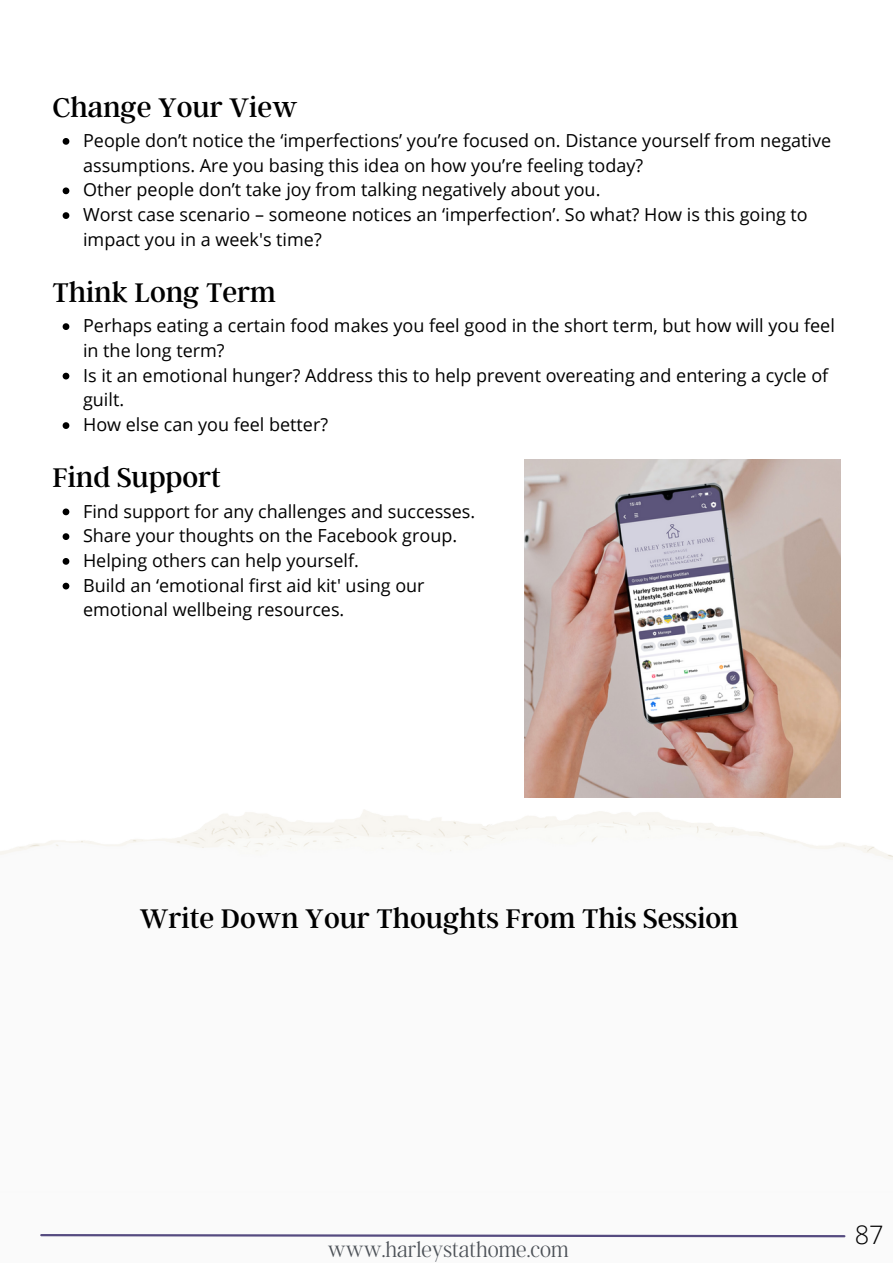
<style>
.page{position:relative;width:893px;height:1264px;background:#fff}
.page>*{position:absolute;margin:0;border:0;box-sizing:border-box;transform-origin:0 0}
.t1{font:30px "Argent CF";color:#000}
.t2{font:300 25.5px "Open Sans";color:#000}
.t3{font:100 22.5px "Argent CF";color:#4c5157}
.t4{font:18px/24.8px "Open Sans";color:#000}
</style>
<div class="page">
<img style="left:0;top:809px;width:892px;height:51px">
<svg style="left:40px;top:1234px;width:806px;height:4px"></svg>
<svg style="left:63px;top:508px;width:6px;height:7px"></svg>
<svg style="left:63px;top:533px;width:6px;height:7px"></svg>
<svg style="left:63px;top:558px;width:6px;height:6px"></svg>
<svg style="left:63px;top:582px;width:6px;height:7px"></svg>
<img style="left:524px;top:460px;width:316px;height:337px">
<svg style="left:63px;top:138px;width:6px;height:7px"></svg>
<svg style="left:63px;top:187px;width:6px;height:7px"></svg>
<svg style="left:63px;top:212px;width:6px;height:7px"></svg>
<svg style="left:63px;top:323px;width:6px;height:7px"></svg>
<svg style="left:63px;top:373px;width:6px;height:6px"></svg>
<svg style="left:63px;top:422px;width:6px;height:7px"></svg>
<p class="t1" style="left:52px;top:87px;width:247px">Change Your View</p>
<p class="t4" style="left:83px;top:128px;width:749px">People don’t notice the ‘imperfections’ you’re focused on. Distance yourself from negative assumptions. Are you basing this idea on how you’re feeling today?</p>
<p class="t4" style="left:83px;top:177px;width:519px">Other people don’t take joy from talking negatively about you.</p>
<p class="t4" style="left:83px;top:202px;width:726px">Worst case scenario – someone notices an ‘imperfection’. So what? How is this going to impact you in a week's time?</p>
<p class="t1" style="left:52px;top:273px;width:225px">Think Long Term</p>
<p class="t4" style="left:83px;top:313px;width:753px">Perhaps eating a certain food makes you feel good in the short term, but how will you feel in the long term?</p>
<p class="t4" style="left:83px;top:362px;width:746px">Is it an emotional hunger? Address this to help prevent overeating and entering a cycle of guilt.</p>
<p class="t4" style="left:83px;top:412px;width:246px">How else can you feel better?</p>
<p class="t1" style="left:52px;top:458px;width:170px">Find Support</p>
<p class="t4" style="left:83px;top:498px;width:394px">Find support for any challenges and successes.</p>
<p class="t4" style="left:83px;top:523px;width:375px">Share your thoughts on the Facebook group.</p>
<p class="t4" style="left:83px;top:547px;width:277px">Helping others can help yourself.</p>
<p class="t4" style="left:83px;top:572px;width:343px">Build an ‘emotional first aid kit' using our emotional wellbeing resources.</p>
<p class="t1" style="left:140px;top:899px;width:600px">Write Down Your Thoughts From This Session</p>
<p class="t3" style="left:328px;top:1235px;width:242px">www.harleystathome.com</p>
<p class="t2" style="left:854px;top:1216px;width:31px">87</p>
</div>
